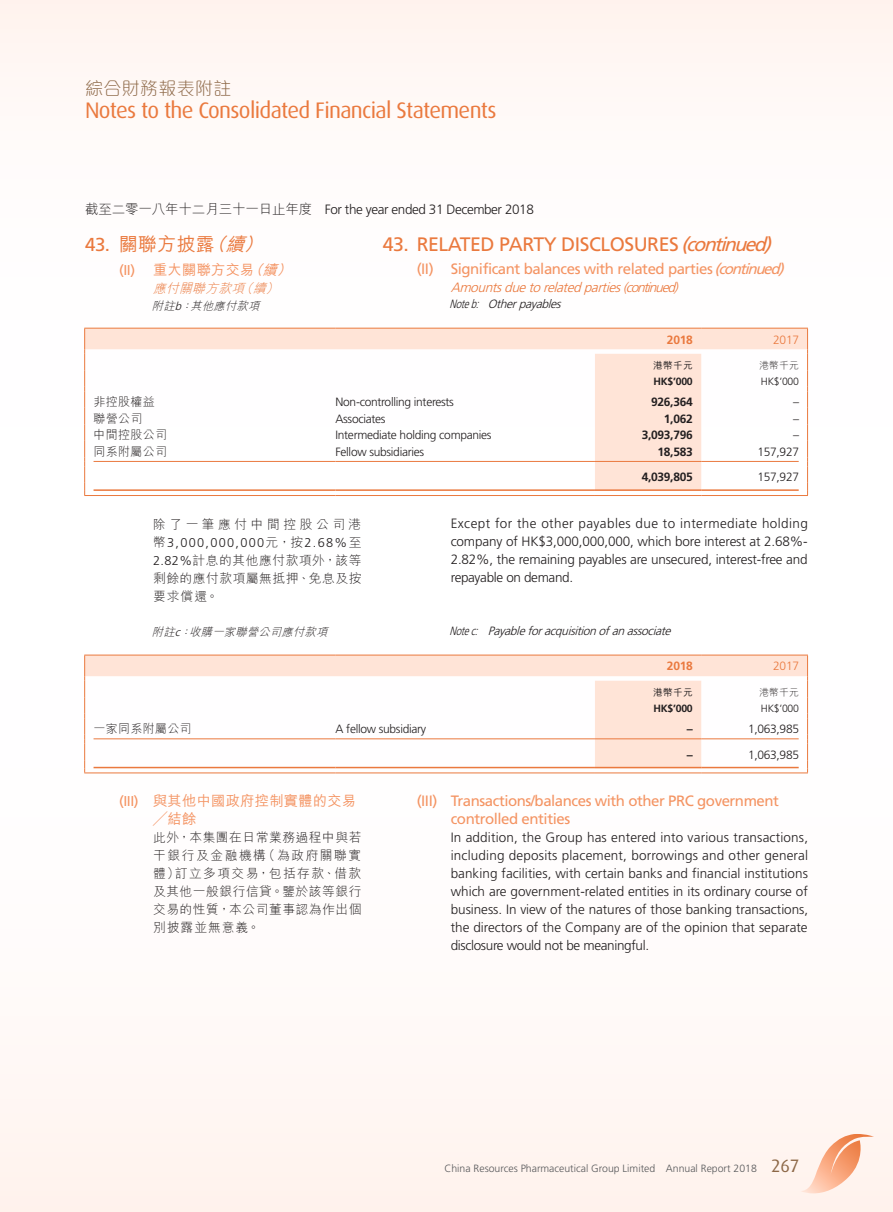
<style>
.page{position:relative;width:893px;height:1212px;background:#fffcfb}
.page>*{position:absolute;margin:0;border:0;box-sizing:border-box;transform-origin:0 0}
.t1{font:22.5px "Dax";letter-spacing:-.03em;color:#ea793e}
.Heading_1{font:19.5px "Frutiger LT Std";letter-spacing:-.025em;color:#ea793e}
.C_Heading_1{font:500 18.75px "M Hei HK";letter-spacing:.025em;color:#ea793e}
.t2{font:300 18px "M Elle HK";letter-spacing:.02em;color:#8d6847}
.Heading_2{font:15px/18px "Frutiger LT Std";letter-spacing:-.03em;color:#f49463}
.C_Heading_2{font:500 14.25px/18px "M Hei HK";letter-spacing:.02em;color:#f49463}
.C_Heading_2-2{font:14.25px "Frutiger LT Std";color:#f49463}
.Body_Text{font:300 13.5px/18px "Frutiger LT Std";letter-spacing:-.025em;color:#231f20;text-align:justify}
.Heading_3{font:italic 300 13.5px "Frutiger LT Std";color:#ea793e}
.C_Body_Text{font:300 12.75px/18px "M Hei HK";letter-spacing:.04em;color:#231f20;text-align:justify}
.C_Heading_3{font:italic 300 12.75px "M Hei HK";color:#ea793e}
.Notes{font:300 12px "Frutiger LT Std";letter-spacing:-.025em;color:#231f20}
.Notes-2{font:italic 300 12px "Frutiger LT Std";color:#231f20;scale:.8 1}
.Notes-3{font:700 12px "Frutiger LT Std";letter-spacing:-.025em;color:#231f20}
.Notes-4{font:300 12px "M Hei HK";letter-spacing:.025em;color:#231f20}
.Notes-5{font:700 12px "Frutiger LT Std";letter-spacing:-.025em;color:#ea793e}
.Notes-6{font:300 12px "Frutiger LT Std";letter-spacing:-.025em;color:#ea793e}
.C_Notes{font:italic 300 11.25px "M Hei HK";color:#231f20}
.t3{font:300 10.5px "Frutiger LT Std";color:#57585a}
.Notes-7{font:700 10.5px "Frutiger LT Std";letter-spacing:-.025em;color:#231f20}
.Notes-8{font:300 10.5px "Frutiger LT Std";letter-spacing:-.025em;color:#231f20}
.Notes-9{font:500 9.75px "M Hei HK";letter-spacing:.025em;color:#231f20}
.Notes-10{font:300 9.75px "M Hei HK";letter-spacing:.025em;color:#231f20}
.s1{font-family:"M Hei HK"}
.s2{font-family:"Frutiger LT Std";font-weight:400}
.s3{font-style:italic}
.s4{font-family:"Frutiger LT Std"}
.s5{font-family:"Dax";font-weight:400;font-size:18px;color:#8d6847}
</style>
<div class="page">
<svg style="left:801px;top:1134px;width:73px;height:59px"></svg>
<svg style="left:85px;top:329px;width:722px;height:162px"></svg>
<hr style="left:84px;top:495px;width:252px;height:1px;background:#ea793e">
<hr style="left:336px;top:495px;width:259px;height:1px;background:#ea793e">
<hr style="left:595px;top:495px;width:106px;height:1px;background:#ea793e">
<hr style="left:701px;top:495px;width:107px;height:1px;background:#ea793e">
<hr style="left:84px;top:328px;width:252px;height:1px;background:#ea793e">
<hr style="left:336px;top:328px;width:259px;height:1px;background:#ea793e">
<hr style="left:595px;top:328px;width:106px;height:1px;background:#ea793e">
<hr style="left:701px;top:328px;width:107px;height:1px;background:#ea793e">
<svg style="left:84px;top:328px;width:1px;height:167px"></svg>
<svg style="left:807px;top:328px;width:1px;height:167px"></svg>
<hr style="left:94px;top:461px;width:242px;height:1px;background:#ea793e">
<hr style="left:336px;top:461px;width:259px;height:1px;background:#ea793e">
<hr style="left:595px;top:461px;width:106px;height:1px;background:#ea793e">
<hr style="left:701px;top:461px;width:98px;height:1px;background:#ea793e">
<hr style="left:94px;top:489px;width:242px;height:2px;background:#ea793e">
<hr style="left:336px;top:489px;width:259px;height:2px;background:#ea793e">
<hr style="left:595px;top:489px;width:106px;height:2px;background:#ea793e">
<hr style="left:701px;top:489px;width:98px;height:2px;background:#ea793e">
<svg style="left:85px;top:656px;width:722px;height:112px"></svg>
<hr style="left:84px;top:772px;width:252px;height:1px;background:#ea793e">
<hr style="left:336px;top:772px;width:259px;height:1px;background:#ea793e">
<hr style="left:595px;top:772px;width:106px;height:1px;background:#ea793e">
<hr style="left:701px;top:772px;width:107px;height:1px;background:#ea793e">
<hr style="left:84px;top:655px;width:252px;height:1px;background:#ea793e">
<hr style="left:336px;top:655px;width:259px;height:1px;background:#ea793e">
<hr style="left:595px;top:655px;width:106px;height:1px;background:#ea793e">
<hr style="left:701px;top:655px;width:107px;height:1px;background:#ea793e">
<svg style="left:84px;top:655px;width:1px;height:117px"></svg>
<svg style="left:807px;top:655px;width:1px;height:117px"></svg>
<hr style="left:94px;top:738px;width:242px;height:1px;background:#ea793e">
<hr style="left:336px;top:738px;width:259px;height:1px;background:#ea793e">
<hr style="left:595px;top:738px;width:106px;height:1px;background:#ea793e">
<hr style="left:701px;top:738px;width:98px;height:1px;background:#ea793e">
<hr style="left:94px;top:767px;width:242px;height:1px;background:#ea793e">
<hr style="left:336px;top:767px;width:259px;height:1px;background:#ea793e">
<hr style="left:595px;top:767px;width:106px;height:1px;background:#ea793e">
<hr style="left:701px;top:767px;width:98px;height:1px;background:#ea793e">
<h3 class="t2" style="left:85px;top:79px;width:148px">綜合財務報表附註</h3>
<h1 class="t1" style="left:85px;top:98px;width:413px">Notes to the Consolidated Financial Statements</h1>
<p class="Body_Text" style="left:85px;top:201px;width:450px"><span class="s1">截至二零一八年十二月三十一日止年度</span> For the year ended 31 December 2018</p>
<p class="C_Heading_1" style="left:85px;top:230px;width:186px"><span class="s2">43.</span> 關聯方披露<span class="s3">（續）</span></p>
<p class="C_Heading_2-2" style="left:119px;top:262px;width:18px">(II)</p>
<p class="C_Heading_2" style="left:153px;top:260px;width:144px">重大關聯方交易<span class="s3">（續）</span></p>
<p class="C_Heading_3" style="left:153px;top:282px;width:130px">應付關聯方款項（續）</p>
<p class="C_Notes" style="left:152px;top:300px;width:112px">附註<span class="s4">b</span>：其他應付款項</p>
<p class="Heading_1" style="left:383px;top:233px;width:396px">43. RELATED PARTY DISCLOSURES <span class="s3">(continued)</span></p>
<p class="Heading_2" style="left:417px;top:259px;width:373px">(II) Significant balances with related parties <span class="s3">(continued)</span></p>
<p class="Heading_3" style="left:451px;top:279px;width:232px">Amountsduetorelatedparties(continued)</p>
<p class="Notes-2" style="left:449px;top:297px;width:145px">Noteb: Otherpayables</p>
<p class="Notes-5" style="left:667px;top:332px;width:27px">2018</p>
<p class="Notes-6" style="left:773px;top:333px;width:27px">2017</p>
<p class="Notes-9" style="left:653px;top:358px;width:41px">港幣千元</p>
<p class="Notes-10" style="left:759px;top:360px;width:41px">港幣千元</p>
<p class="Notes-7" style="left:653px;top:376px;width:41px">HK$’000</p>
<p class="Notes-8" style="left:761px;top:376px;width:40px">HK$’000</p>
<p class="Notes-4" style="left:94px;top:396px;width:63px">非控股權益</p>
<p class="Notes" style="left:336px;top:395px;width:120px">Non-controlling interests</p>
<p class="Notes-3" style="left:651px;top:395px;width:43px">926,364</p>
<p class="Notes" style="left:793px;top:395px;width:7px">–</p>
<p class="Notes-4" style="left:94px;top:412px;width:50px">聯營公司</p>
<p class="Notes" style="left:336px;top:412px;width:51px">Associates</p>
<p class="Notes-3" style="left:664px;top:411px;width:30px">1,062</p>
<p class="Notes" style="left:793px;top:412px;width:7px">–</p>
<p class="Notes-4" style="left:94px;top:429px;width:75px">中間控股公司</p>
<p class="Notes" style="left:336px;top:428px;width:157px">Intermediate holding companies</p>
<p class="Notes-3" style="left:642px;top:428px;width:52px">3,093,796</p>
<p class="Notes" style="left:793px;top:428px;width:7px">–</p>
<p class="Notes-4" style="left:94px;top:445px;width:75px">同系附屬公司</p>
<p class="Notes" style="left:336px;top:445px;width:90px">Fellow subsidiaries</p>
<p class="Notes-3" style="left:657px;top:444px;width:37px">18,583</p>
<p class="Notes" style="left:757px;top:445px;width:43px">157,927</p>
<p class="Notes-3" style="left:642px;top:470px;width:52px">4,039,805</p>
<p class="Notes" style="left:757px;top:470px;width:43px">157,927</p>
<p class="Body_Text" style="left:451px;top:515px;width:359px">Except for the other payables due to intermediate holding company of HK$3,000,000,000, which bore interest at 2.68%- 2.82%, the remaining payables are unsecured, interest-free and repayable on demand.</p>
<p class="C_Body_Text" style="left:153px;top:515px;width:210px">除了一筆應付中間控股公司港幣<span class="s4">3,000,000,000</span>元，按<span class="s4">2.68%</span>至<span class="s4">2.82%</span>計息的其他應付款項外，該等剩餘的應付款項屬無抵押、免息及按要求償還。</p>
<p class="C_Notes" style="left:152px;top:626px;width:180px">附註<span class="s4">c</span>：收購一家聯營公司應付款項</p>
<p class="Notes-2" style="left:449px;top:624px;width:282px">Notec: Payableforacquisitionofanassociate</p>
<p class="Notes-5" style="left:667px;top:659px;width:27px">2018</p>
<p class="Notes-6" style="left:773px;top:659px;width:27px">2017</p>
<p class="Notes-9" style="left:653px;top:685px;width:41px">港幣千元</p>
<p class="Notes-10" style="left:759px;top:687px;width:41px">港幣千元</p>
<p class="Notes-7" style="left:653px;top:702px;width:41px">HK$’000</p>
<p class="Notes-8" style="left:761px;top:703px;width:40px">HK$’000</p>
<p class="Notes-4" style="left:94px;top:723px;width:100px">一家同系附屬公司</p>
<p class="Notes" style="left:336px;top:722px;width:92px">A fellow subsidiary</p>
<p class="Notes-3" style="left:687px;top:722px;width:7px">–</p>
<p class="Notes" style="left:748px;top:722px;width:52px">1,063,985</p>
<p class="Notes-3" style="left:687px;top:747px;width:7px">–</p>
<p class="Notes" style="left:748px;top:748px;width:52px">1,063,985</p>
<p class="Heading_2" style="left:451px;top:792px;width:330px;text-indent:-34px">(III) Transactions/balances with other PRC government controlled entities</p>
<p class="Body_Text" style="left:451px;top:828px;width:359px">In addition, the Group has entered into various transactions, including deposits placement, borrowings and other general banking facilities, with certain banks and financial institutions which are government-related entities in its ordinary course of business. In view of the natures of those banking transactions, the directors of the Company are of the opinion that separate disclosure would not be meaningful.</p>
<p class="C_Heading_2" style="left:153px;top:790px;width:205px;text-indent:-34px"><span class="s2">(III)</span> 與其他中國政府控制實體的交易╱結餘</p>
<p class="C_Body_Text" style="left:153px;top:828px;width:210px">此外，本集團在日常業務過程中與若干銀行及金融機構（為政府關聯實體）訂立多項交易，包括存款、借款及其他一般銀行信貸。鑒於該等銀行交易的性質，本公司董事認為作出個別披露並無意義。</p>
<p class="t3" style="left:444px;top:1163px;width:356px">China Resources Pharmaceutical Group Limited Annual Report 2018 <span class="s5">267</span></p>
</div>
